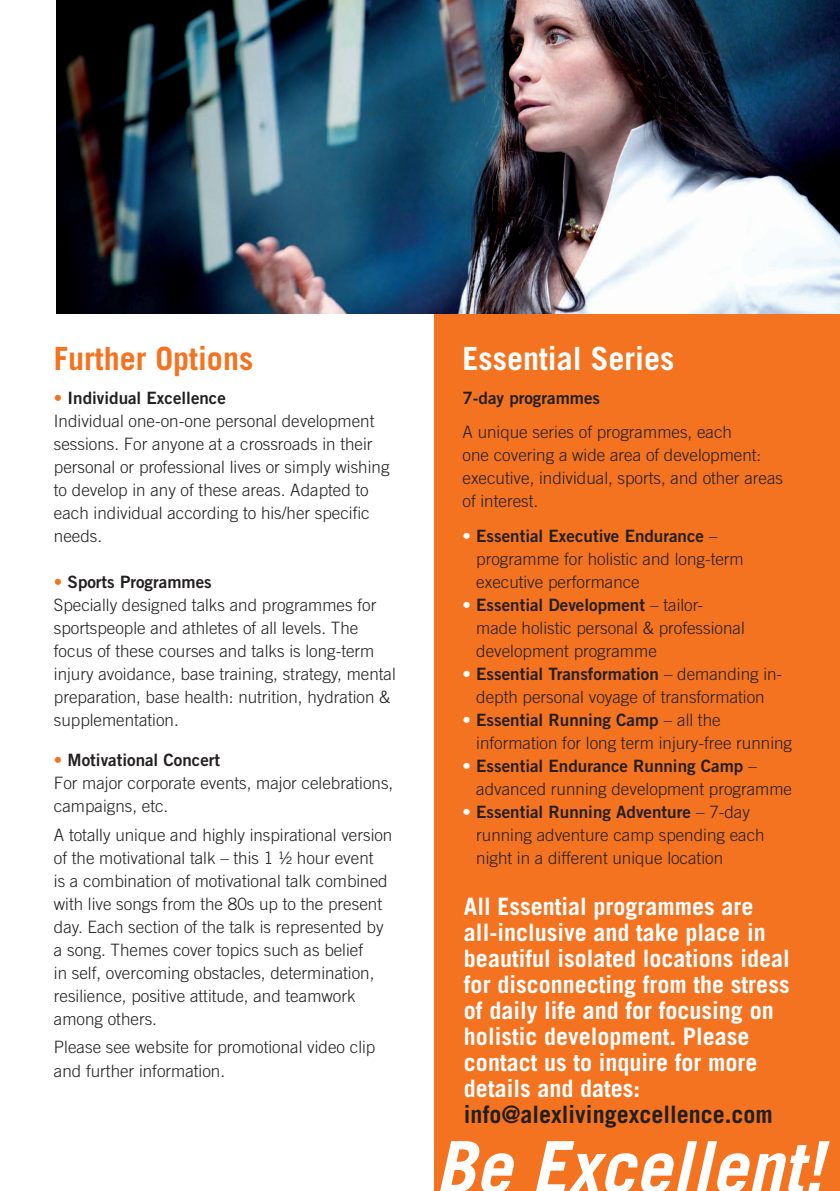
<style>
.page{position:relative;width:840px;height:1191px;background:#fff}
.page>*{position:absolute;margin:0;border:0;box-sizing:border-box;transform-origin:0 0}
.t1{font:italic 700 71.8px "Trade Gothic LT Std";color:#fff}
.ladillo{font:700 32px "Trade Gothic LT Std";color:#fff}
.ladillo-2{font:700 32px "Trade Gothic LT Std";color:#f47321}
.ladillo-3{font:700 24px/26px "Trade Gothic LT Std";color:#fff}
.ladillo-4{font:700 24px "Trade Gothic LT Std";color:#231f20}
.text{font:300 17px/23px "Trade Gothic LT Std";color:#231f20}
.text-2{font:17px "Trade Gothic LT Std Bd 2";color:#231f20}
.s1{color:#f47321}
.s2{font-family:"Trade Gothic LT Std Bd 2";font-weight:400;color:#fff}
.s3{font-family:"Trade Gothic LT Std Bd 2";font-weight:400}
</style>
<div class="page">
<div style="left:434px;top:0;width:405px;height:1191px;background:#f47321"></div>
<img style="left:57px;top:0;width:782px;height:314px">
<p class="ladillo-2" style="left:54px;top:338px;width:201px">Further Options</p>
<p class="text-2" style="left:54px;top:387px;width:173px"><span class="s1">•</span> Individual Excellence</p>
<p class="text" style="left:54px;top:409px;width:337px">Individual one-on-one personal development sessions. For anyone at a crossroads in their personal or professional lives or simply wishing to develop in any of these areas. Adapted to each individual according to his/her specific needs.</p>
<p class="text-2" style="left:54px;top:571px;width:159px"><span class="s1">•</span> Sports Programmes</p>
<p class="text" style="left:54px;top:593px;width:343px">Specially designed talks and programmes for sportspeople and athletes of all levels. The focus of these courses and talks is long-term injury avoidance, base training, strategy, mental preparation, base health: nutrition, hydration &amp; supplementation.</p>
<p class="text-2" style="left:54px;top:749px;width:168px"><span class="s1">•</span> Motivational Concert</p>
<p class="text" style="left:54px;top:771px;width:341px">For major corporate events, major celebrations, campaigns, etc.</p>
<p class="text" style="left:54px;top:823px;width:340px">A totally unique and highly inspirational version of the motivational talk – this 1 ½ hour event<br>is a combination of motivational talk combined with live songs from the 80s up to the present day. Each section of the talk is represented by a song. Themes cover topics such as belief<br>in self, overcoming obstacles, determination, resilience, positive attitude, and teamwork among others.</p>
<p class="text" style="left:54px;top:1035px;width:323px">Please see website for promotional video clip and further information.</p>
<p class="ladillo" style="left:462px;top:338px;width:213px">Essential Series</p>
<p class="text-2" style="left:462px;top:387px;width:139px">7-day programmes</p>
<p class="text" style="left:462px;top:420px;width:322px">A unique series of programmes, each<br>one covering a wide area of development: executive, individual, sports, and other areas of interest.</p>
<p class="text" style="left:476px;top:524px;width:269px;text-indent:-14px"><span class="s2">•</span> <span class="s3">Essential Executive Endurance</span> – programme for holistic and long-term executive performance</p>
<p class="text" style="left:476px;top:593px;width:270px;text-indent:-14px"><span class="s2">•</span> <span class="s3">Essential Development</span> – tailor&shy;made holistic personal &amp; professional development programme</p>
<p class="text" style="left:462px;top:662px;width:321px;text-align:center"><span class="s2">•</span> <span class="s3">Essential Transformation</span> – demanding in&shy;depth personal voyage of transformation</p>
<p class="text" style="left:476px;top:708px;width:317px;text-indent:-14px"><span class="s2">•</span> <span class="s3">Essential Running Camp</span> – all the information for long term injury-free running</p>
<p class="text" style="left:476px;top:754px;width:317px;text-indent:-14px"><span class="s2">•</span> <span class="s3">Essential Endurance Running Camp</span> – advanced running development programme</p>
<p class="text" style="left:476px;top:800px;width:290px;text-indent:-14px"><span class="s2">•</span> <span class="s3">Essential Running Adventure</span> – 7-day running adventure camp spending each night in a different unique location</p>
<p class="ladillo-3" style="left:463px;top:893px;width:327px">All Essential programmes are all-inclusive and take place in beautiful isolated locations ideal for disconnecting from the stress of daily life and for focusing on holistic development. Please contact us to inquire for more details and dates:</p>
<p class="ladillo-4" style="left:463px;top:1099px;width:310px">info@alexlivingexcellence.com</p>
<p class="t1" style="left:435px;top:1123px;width:389px">Be Excellent!</p>
</div>
